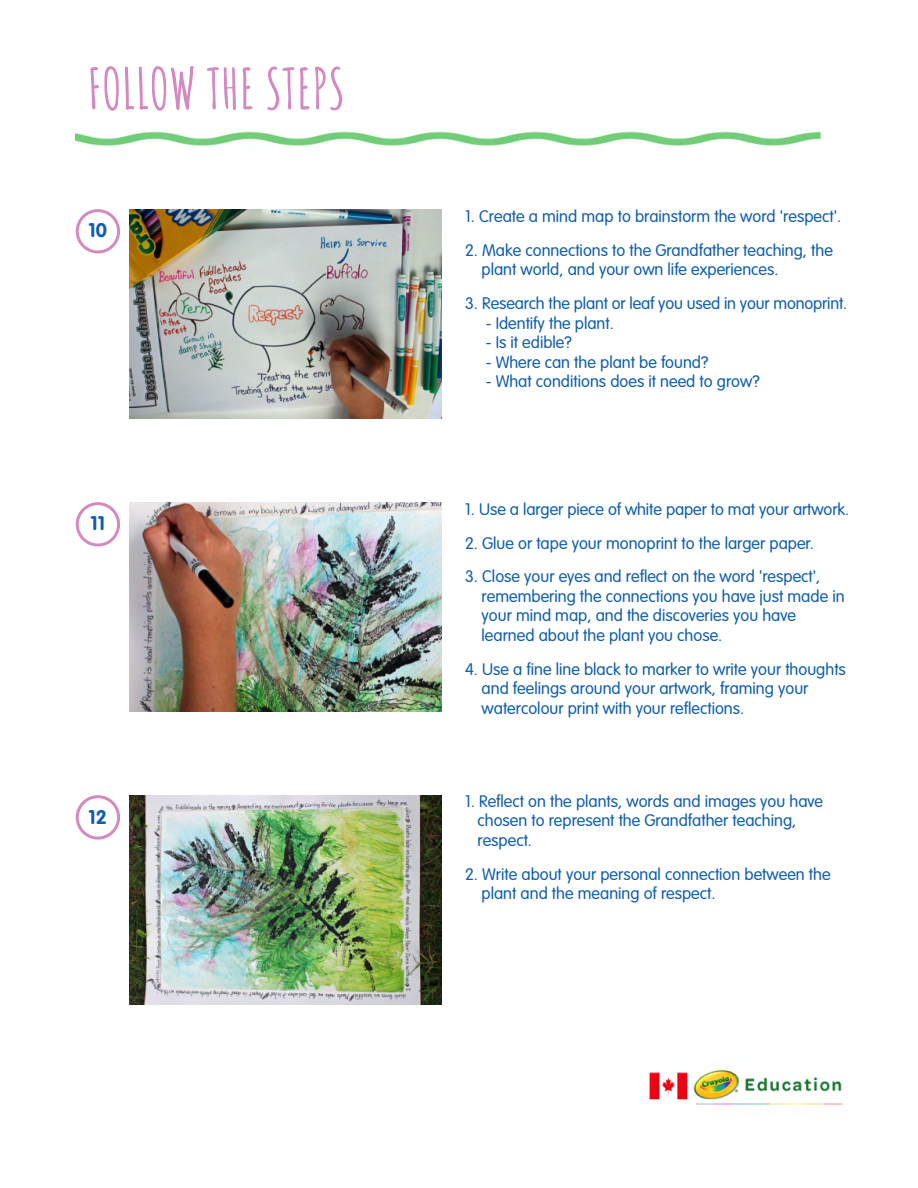
<style>
.page{position:relative;width:918px;height:1188px;background:#fff}
.page>*{position:absolute;margin:0;border:0;box-sizing:border-box;transform-origin:0 0}
.t1{font:700 55.5px "Amatic SC";color:#d38abf}
.t2{font:700 19.5px "VAG Rounded";color:#105eac}
.t3{font:300 16.5px "VAG Rounded";color:#105eac}
</style>
<div class="page">
<img style="left:76px;top:131px;width:745px;height:15px">
<img style="left:130px;top:210px;width:312px;height:208px">
<svg style="left:76px;top:209px;width:44px;height:45px"></svg>
<img style="left:130px;top:502px;width:312px;height:210px">
<svg style="left:76px;top:502px;width:44px;height:45px"></svg>
<img style="left:130px;top:796px;width:312px;height:208px">
<svg style="left:76px;top:795px;width:44px;height:45px"></svg>
<img style="left:649px;top:1070px;width:194px;height:43px">
<p class="t1" style="left:87px;top:53px;width:259px">FOLLOW THE STEPS</p>
<p class="t2" style="left:89px;top:222px;width:20px">10</p>
<p class="t2" style="left:91px;top:515px;width:16px">11</p>
<p class="t2" style="left:89px;top:808px;width:20px">12</p>
<p class="t3" style="left:465px;top:209px;width:378px">1. Create a mind map to brainstorm the word 'respect'.</p>
<p class="t3" style="left:465px;top:243px;width:369px">2. Make connections to the Grandfather teaching, the</p>
<p class="t3" style="left:482px;top:262px;width:299px">plant world, and your own life experiences.</p>
<p class="t3" style="left:465px;top:296px;width:384px">3. Research the plant or leaf you used in your monoprint.</p>
<p class="t3" style="left:486px;top:316px;width:130px">- Identify the plant.</p>
<p class="t3" style="left:486px;top:335px;width:88px">- Is it edible?</p>
<p class="t3" style="left:486px;top:355px;width:224px">- Where can the plant be found?</p>
<p class="t3" style="left:486px;top:374px;width:275px">- What conditions does it need to grow?</p>
<p class="t3" style="left:465px;top:502px;width:386px">1. Use a larger piece of white paper to mat your artwork.</p>
<p class="t3" style="left:465px;top:536px;width:350px">2. Glue or tape your monoprint to the larger paper.</p>
<p class="t3" style="left:465px;top:570px;width:357px">3. Close your eyes and reflect on the word 'respect',</p>
<p class="t3" style="left:482px;top:589px;width:365px">remembering the connections you have just made in</p>
<p class="t3" style="left:482px;top:609px;width:316px">your mind map, and the discoveries you have</p>
<p class="t3" style="left:482px;top:628px;width:242px">learned about the plant you chose.</p>
<p class="t3" style="left:465px;top:662px;width:382px">4. Use a fine line black to marker to write your thoughts</p>
<p class="t3" style="left:482px;top:682px;width:328px">and feelings around your artwork, framing your</p>
<p class="t3" style="left:482px;top:701px;width:264px">watercolour print with your reflections.</p>
<p class="t3" style="left:465px;top:794px;width:360px">1. Reflect on the plants, words and images you have</p>
<p class="t3" style="left:477px;top:814px;width:320px">chosen to represent the Grandfather teaching,</p>
<p class="t3" style="left:477px;top:833px;width:56px">respect.</p>
<p class="t3" style="left:465px;top:867px;width:367px">2. Write about your personal connection between the</p>
<p class="t3" style="left:482px;top:886px;width:236px">plant and the meaning of respect.</p>
</div>
